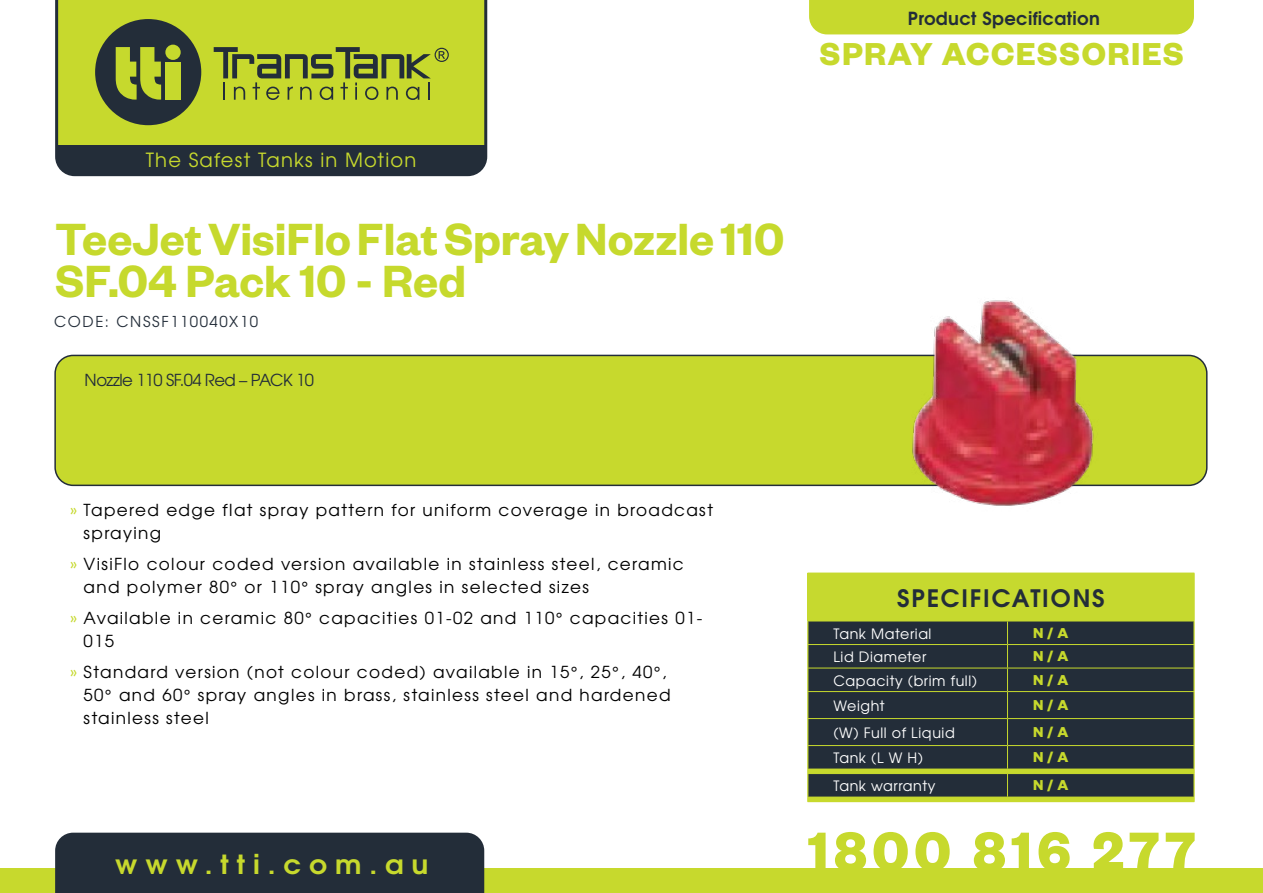
<style>
.page{position:relative;width:1263px;height:893px;background:#fff}
.page>*{position:absolute;margin:0;border:0;box-sizing:border-box;transform-origin:0 0}
.t1{font:700 60px "Founders Grotesk";letter-spacing:.08em;color:#c7d92d}
.t2{font:600 49.5px/42px "Founders Grotesk";color:#c6d92d}
.t3{font:700 34.8px "Founders Grotesk";letter-spacing:.04em;color:#c7d92d}
.t4{font:700 26.25px "Te X Gyre Adventor";letter-spacing:.28em;color:#c7d92d;scale:1.07 1}
.t5{font:700 24px "Te X Gyre Adventor";letter-spacing:.075em;color:#232d39}
.t6{font:19.5px "Te X Gyre Adventor";letter-spacing:.06em;color:#c7d92d}
.t7{font:700 18px "Te X Gyre Adventor";letter-spacing:.02em;color:#232d39}
.t8{font:16.5px/23.2px "Te X Gyre Adventor";letter-spacing:.08em;color:#000}
.t9{font:16.5px "Te X Gyre Adventor";letter-spacing:-.035em;color:#232d39}
.t10{font:700 15.75px "Founders Grotesk";color:#c7d92d}
.t11{font:15px "Te X Gyre Adventor";letter-spacing:.105em;color:#232d39}
.t12{font:14.25px "Te X Gyre Adventor";letter-spacing:.04em;color:#fff}
.s1{color:#c6d92f}
</style>
<div class="page">
<div style="left:0;top:869px;width:1263px;height:24px;background:#c7d92d"></div>
<div style="left:55px;top:833px;width:429px;height:60px;background:#232d39"></div>
<svg style="left:55px;top:0;width:432px;height:176px;background:#93a231"></svg>
<div style="left:809px;top:0;width:385px;height:34px;background:#c7d92d"></div>
<div style="left:55px;top:355px;width:1152px;height:130px;background:#c7d92d;border-radius:18px"></div>
<div style="left:54px;top:355px;width:1153px;height:131px;border:2px solid #232d39;border-radius:18px"></div>
<div style="left:808px;top:573px;width:386px;height:48px;background:#c6d92f"></div>
<hr style="left:807px;top:573px;width:200px;height:1px;background:#c6d92f">
<hr style="left:807px;top:574px;width:1px;height:47px;background:#c6d92f">
<svg style="left:807px;top:621px;width:387px;height:180px;background:#323c37"></svg>
<hr style="left:807px;top:801px;width:200px;height:1px;background:#c7d92d">
<hr style="left:1007px;top:801px;width:187px;height:1px;background:#c7d92d">
<img style="left:886px;top:300px;width:228px;height:206px">
<p class="t6" style="left:146px;top:145px;width:272px">The Safest Tanks in Motion</p>
<h2 class="t2" style="left:55px;top:216px;width:731px">TeeJet VisiFlo Flat Spray Nozzle 110<br>SF.04 Pack 10 - Red</h2>
<p class="t11" style="left:54px;top:309px;width:206px">CODE: CNSSF110040X10</p>
<p class="t9" style="left:85px;top:367px;width:231px">Nozzle 110 SF.04 Red – PACK 10</p>
<p class="t7" style="left:908px;top:2px;width:193px">Product Specification</p>
<h3 class="t3" style="left:819px;top:32px;width:366px">SPRAY ACCESSORIES</h3>
<p class="t8" style="left:84px;top:497px;width:631px;text-indent:-13px"><span class="s1">»</span> Tapered edge flat spray pattern for uniform coverage in broadcast spraying</p>
<p class="t8" style="left:84px;top:551px;width:602px;text-indent:-13px"><span class="s1">»</span> VisiFlo colour coded version available in stainless steel, ceramic and polymer 80° or 110° spray angles in selected sizes</p>
<p class="t8" style="left:84px;top:605px;width:620px;text-indent:-13px"><span class="s1">»</span> Available in ceramic 80° capacities 01-02 and 110° capacities 01-<br>015</p>
<p class="t8" style="left:84px;top:659px;width:588px;text-indent:-13px"><span class="s1">»</span> Standard version (not colour coded) available in 15°, 25°, 40°,<br>50° and 60° spray angles in brass, stainless steel and hardened stainless steel</p>
<h3 class="t4" style="left:115px;top:841px;width:294px">www.tti.com.au</h3>
<h3 class="t5" style="left:897px;top:577px;width:209px">SPECIFICATIONS</h3>
<p class="t12" style="left:833px;top:622px;width:100px">Tank Material</p>
<p class="t10" style="left:1033px;top:623px;width:37px">N / A</p>
<p class="t12" style="left:833px;top:645px;width:94px">Lid Diameter</p>
<p class="t10" style="left:1033px;top:646px;width:37px">N / A</p>
<p class="t12" style="left:833px;top:669px;width:145px">Capacity (brim full)</p>
<p class="t10" style="left:1033px;top:670px;width:37px">N / A</p>
<p class="t12" style="left:833px;top:694px;width:53px">Weight</p>
<p class="t10" style="left:1033px;top:695px;width:37px">N / A</p>
<p class="t12" style="left:833px;top:721px;width:123px">(W) Full of Liquid</p>
<p class="t10" style="left:1033px;top:722px;width:37px">N / A</p>
<p class="t12" style="left:833px;top:746px;width:91px">Tank (L W H)</p>
<p class="t10" style="left:1033px;top:747px;width:37px">N / A</p>
<p class="t12" style="left:833px;top:775px;width:104px">Tank warranty</p>
<p class="t10" style="left:1033px;top:775px;width:37px">N / A</p>
<p class="t12" style="left:833px;top:694px;width:88px">Tare Weight</p>
<p class="t10" style="left:1033px;top:695px;width:45px">2.2 kg</p>
<h1 class="t1" style="left:808px;top:813px;width:389px">1800 816 277</h1>
</div>
